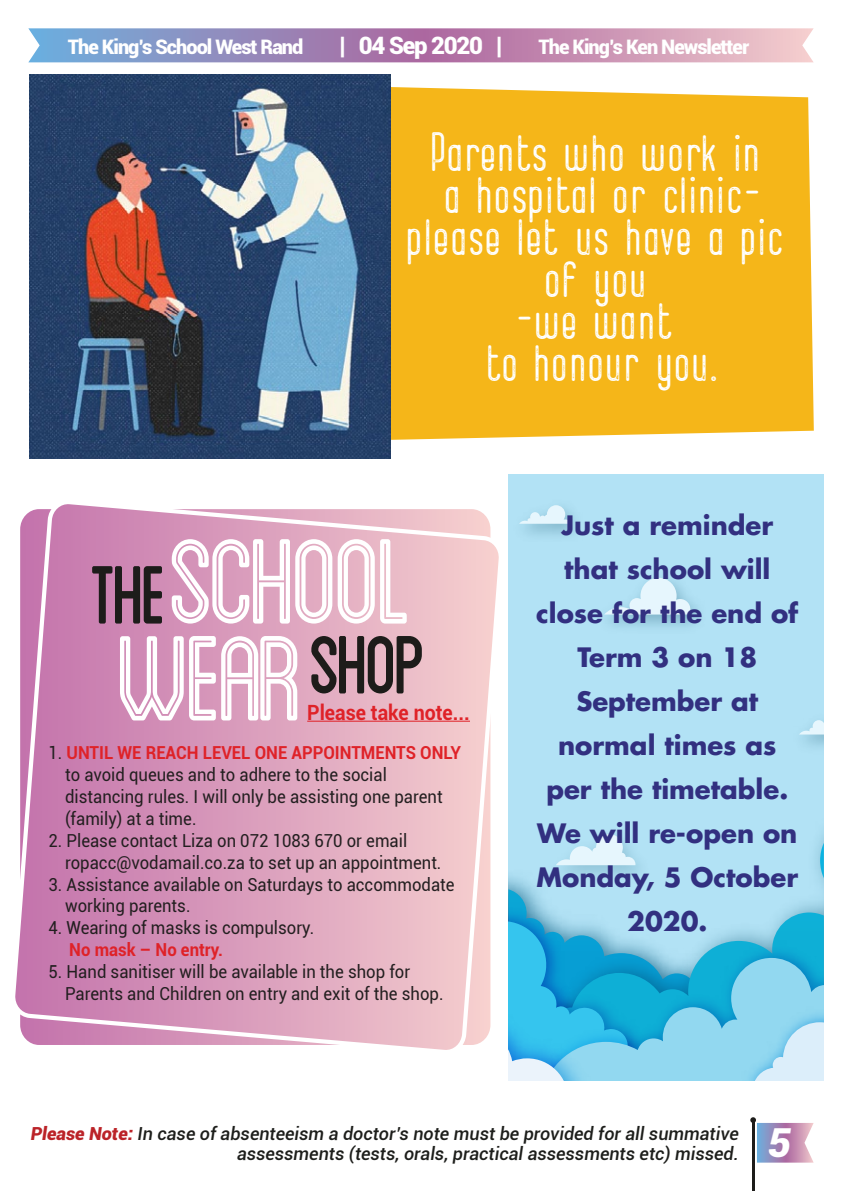
<style>
.page{position:relative;width:842px;height:1191px;background:#fff}
.page>*{position:absolute;margin:0;border:0;box-sizing:border-box;transform-origin:0 0}
.t1{font:48px/42px "Bernound Rough";color:#fff;text-align:center}
.t2{font:italic 900 40px "Roboto";color:#fff}
.t3{font:700 26px/44px "Futura LT";color:#323080;text-align:center}
.t4{font:900 24px "Roboto";letter-spacing:-.05em;color:#fff}
.t5{font:700 21px "Roboto";color:#df2228;scale:.93 1}
.t6{font:900 20px "Roboto";letter-spacing:-.05em;color:#fff}
.t7{font:18px/22px "Roboto";color:#231f20;scale:.93 1}
.t8{font:italic 500 18px/19.6px "Roboto";color:#1d1e1b;text-align:right}
.t9{font:700 18px "Roboto";color:#df2228;scale:.93 1}
.s1{font-weight:700;color:#df2228}
.s2{font-weight:900;color:#bb2328}
</style>
<div class="page">
<hr style="left:752px;top:1120px;width:2px;height:71px;background:#1d1c1a">
<svg style="left:750px;top:1117px;width:64px;height:45px"></svg>
<svg style="left:28px;top:28px;width:786px;height:34px;background:#b094bb"></svg>
<svg style="left:15px;top:504px;width:484px;height:546px;background:#dea7c2"></svg>
<svg style="left:172px;top:539px;width:160px;height:84px"></svg>
<svg style="left:338px;top:539px;width:69px;height:84px"></svg>
<svg style="left:92px;top:566px;width:70px;height:57px;background:#755166"></svg>
<svg style="left:311px;top:636px;width:111px;height:57px;background:#80676e"></svg>
<svg style="left:120px;top:636px;width:177px;height:84px"></svg>
<hr style="left:307px;top:720px;width:163px;height:1px;background:#df2228">
<div style="left:391px;top:87px;width:423px;height:353px;background:#f5b619"></div>
<img style="left:29px;top:75px;width:362px;height:384px">
<div style="left:508px;top:474px;width:316px;height:606px;background:#b2e2f5"></div>
<svg style="left:508px;top:843px;width:316px;height:59px"></svg>
<img style="left:525px;top:868px;width:299px;height:51px">
<svg style="left:540px;top:887px;width:284px;height:193px"></svg>
<svg style="left:508px;top:919px;width:137px;height:161px;background:#43bae2"></svg>
<img style="left:738px;top:934px;width:86px;height:146px">
<svg style="left:753px;top:952px;width:71px;height:128px;background:#92d5ee"></svg>
<img style="left:541px;top:843px;width:117px;height:47px">
<svg style="left:556px;top:834px;width:79px;height:31px"></svg>
<img style="left:604px;top:602px;width:94px;height:25px">
<svg style="left:604px;top:578px;width:86px;height:36px"></svg>
<img style="left:799px;top:734px;width:25px;height:12px">
<svg style="left:800px;top:720px;width:24px;height:14px"></svg>
<svg style="left:519px;top:505px;width:53px;height:19px"></svg>
<p class="t6" style="left:68px;top:32px;width:237px">The King’s School West Rand</p>
<h3 class="t4" style="left:340px;top:28px;width:164px">| 04 Sep 2020 |</h3>
<p class="t6" style="left:538px;top:32px;width:212px">The King’s Ken Newsletter</p>
<h1 class="t1" style="left:405px;top:132px;width:381px">Parents who work in<br>a hospital or clinic&shy;please let us have a pic of you<br>-we want<br>to honour you.</h1>
<p class="t5" style="left:307px;top:697px;width:176px">Please take note...</p>
<p class="t7" style="left:65px;top:741px;width:427px;text-indent:-17px">1. <span class="s1">UNTIL WE REACH LEVEL ONE APPOINTMENTS ONLY </span>to avoid queues and to adhere to the social distancing rules. I will only be assisting one parent (family) at a time.</p>
<p class="t7" style="left:65px;top:828px;width:406px;text-indent:-17px">2. Please contact Liza on 072 1083 670 or email ropacc@vodamail.co.za to set up an appointment.</p>
<p class="t7" style="left:65px;top:872px;width:420px;text-indent:-17px">3. Assistance available on Saturdays to accommodate working parents.</p>
<p class="t7" style="left:49px;top:916px;width:287px">4. Wearing of masks is compulsory.</p>
<p class="t9" style="left:69px;top:937px;width:167px">No mask – No entry.</p>
<p class="t7" style="left:65px;top:960px;width:408px;text-indent:-17px">5. Hand sanitiser will be available in the shop for<br>Parents and Children on entry and exit of the shop.</p>
<h3 class="t3" style="left:536px;top:502px;width:264px">Just a reminder that school will close for the end of<br>Term 3 on 18<br>September at normal times as per the timetable.<br>We will re-open on<br>Monday, 5 October<br>2020.</h3>
<p class="t8" style="left:31px;top:1123px;width:710px"><span class="s2">Please Note:</span> In case of absenteeism a doctor’s note must be provided for all summative assessments (tests, orals, practical assessments etc) missed.</p>
<h2 class="t2" style="left:768px;top:1114px;width:25px">5</h2>
</div>
